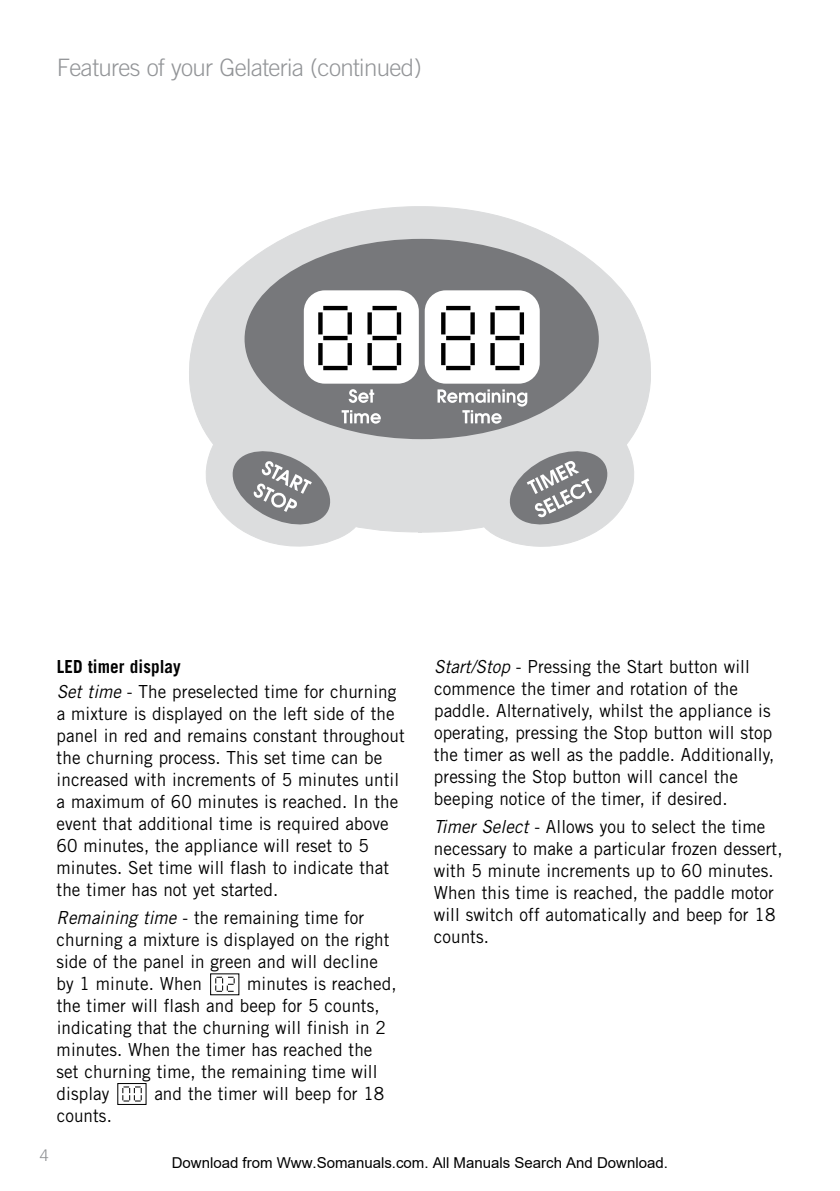
<style>
.page{position:relative;width:840px;height:1191px;background:#fff}
.page>*{position:absolute;margin:0;border:0;box-sizing:border-box;transform-origin:0 0}
.t1{font:300 24px "Trade Gothic";letter-spacing:-.025em;color:#939598}
.t2{font:18px/22px "Trade Gothic";letter-spacing:.005em;color:#000;scale:.95 1}
.t3{font:300 16px "Trade Gothic";color:#8f9194}
.t4{font:15px "Arial";color:#000}
.s1{font-weight:700}
.s2{font-style:italic}
</style>
<div class="page">
<svg style="left:189px;top:206px;width:462px;height:341px;fill:#dcddde"></svg>
<div style="left:244px;top:239px;width:354px;height:200px;background:#77787b;border-radius:50%"></div>
<div style="left:424px;top:290px;width:115px;height:94px;background:#fff;border-radius:21px"></div>
<div style="left:303px;top:290px;width:115px;height:94px;background:#fff;border-radius:21px"></div>
<svg style="left:348px;top:389px;width:26px;height:14px"></svg>
<svg style="left:341px;top:410px;width:39px;height:13px"></svg>
<svg style="left:437px;top:389px;width:90px;height:34px"></svg>
<svg style="left:227px;top:446px;width:108px;height:83px;background:#abacae"></svg>
<svg style="left:504px;top:446px;width:108px;height:83px;background:#adaeb0"></svg>
<hr style="left:323px;top:306px;width:24px;height:4px;background:#000">
<hr style="left:323px;top:336px;width:24px;height:4px;background:#000">
<hr style="left:323px;top:366px;width:24px;height:4px;background:#000">
<div style="left:347px;top:312px;width:5px;height:22px;background:#000"></div>
<svg style="left:318px;top:312px;width:4px;height:22px"></svg>
<div style="left:347px;top:343px;width:5px;height:22px;background:#000"></div>
<svg style="left:318px;top:343px;width:4px;height:22px"></svg>
<hr style="left:372px;top:306px;width:24px;height:4px;background:#000">
<hr style="left:372px;top:336px;width:24px;height:4px;background:#000">
<hr style="left:372px;top:366px;width:24px;height:4px;background:#000">
<div style="left:396px;top:312px;width:5px;height:22px;background:#000"></div>
<svg style="left:367px;top:312px;width:4px;height:22px"></svg>
<div style="left:396px;top:343px;width:5px;height:22px;background:#000"></div>
<svg style="left:367px;top:343px;width:4px;height:22px"></svg>
<hr style="left:446px;top:306px;width:24px;height:4px;background:#000">
<hr style="left:446px;top:336px;width:24px;height:4px;background:#000">
<hr style="left:446px;top:366px;width:24px;height:4px;background:#000">
<svg style="left:470px;top:312px;width:4px;height:22px"></svg>
<svg style="left:441px;top:312px;width:4px;height:22px"></svg>
<svg style="left:470px;top:343px;width:4px;height:22px"></svg>
<svg style="left:441px;top:343px;width:4px;height:22px"></svg>
<hr style="left:495px;top:306px;width:24px;height:4px;background:#000">
<hr style="left:495px;top:336px;width:24px;height:4px;background:#000">
<hr style="left:495px;top:366px;width:24px;height:4px;background:#000">
<svg style="left:519px;top:312px;width:4px;height:22px"></svg>
<svg style="left:490px;top:312px;width:4px;height:22px"></svg>
<svg style="left:519px;top:343px;width:4px;height:22px"></svg>
<svg style="left:490px;top:343px;width:4px;height:22px"></svg>
<svg style="left:215px;top:976px;width:19px;height:15px"></svg>
<div style="left:117px;top:1083px;width:29px;height:22px;border:1px solid #000"></div>
<svg style="left:122px;top:1086px;width:20px;height:15px"></svg>
<h1 class="t1" style="left:57px;top:53px;width:366px">Features of your Gelateria (continued)</h1>
<p class="t2" style="left:57px;top:654px;width:359px;line-height:24.8px"><span class="s1">LED timer display<br></span><span class="s2">Set time</span> - The preselected time for churning</p>
<p class="t2" style="left:56px;top:702px;width:368px">a mixture is displayed on the left side of the panel in red and remains constant throughout the churning process. This set time can be increased with increments of 5 minutes until a maximum of 60 minutes is reached. In the event that additional time is required above 60 minutes, the appliance will reset to 5 minutes. Set time will flash to indicate that the timer has not yet started.</p>
<p class="t2" style="left:56px;top:906px;width:352px"><span class="s2">Remaining time</span> - the remaining time for churning a mixture is displayed on the right side of the panel in green and will decline by 1 minute. When</p>
<p class="t2" style="left:57px;top:972px;width:359px;text-indent:190px">minutes is reached, the timer will flash and beep for 5 counts, indicating that the churning will finish in 2 minutes. When the timer has reached the set churning time, the remaining time will display</p>
<p class="t2" style="left:154px;top:1082px;width:243px">and the timer will beep for 18</p>
<p class="t2" style="left:57px;top:1104px;width:60px">counts.</p>
<p class="t2" style="left:433px;top:655px;width:360px"><span class="s2">Start/Stop</span> - Pressing the Start button will commence the timer and rotation of the paddle. Alternatively, whilst the appliance is operating, pressing the Stop button will stop the timer as well as the paddle. Additionally, pressing the Stop button will cancel the beeping notice of the timer, if desired.</p>
<p class="t2" style="left:433px;top:815px;width:368px"><span class="s2">Timer Select</span> - Allows you to select the time necessary to make a particular frozen dessert, with 5 minute increments up to 60 minutes.<br>When this time is reached, the paddle motor will switch off automatically and beep for 18 counts.</p>
<p class="t3" style="left:40px;top:1145px;width:10px">4</p>
<p class="t4" style="left:172px;top:1154px;width:497px">Download from Www.Somanuals.com. All Manuals Search And Download.</p>
</div>
